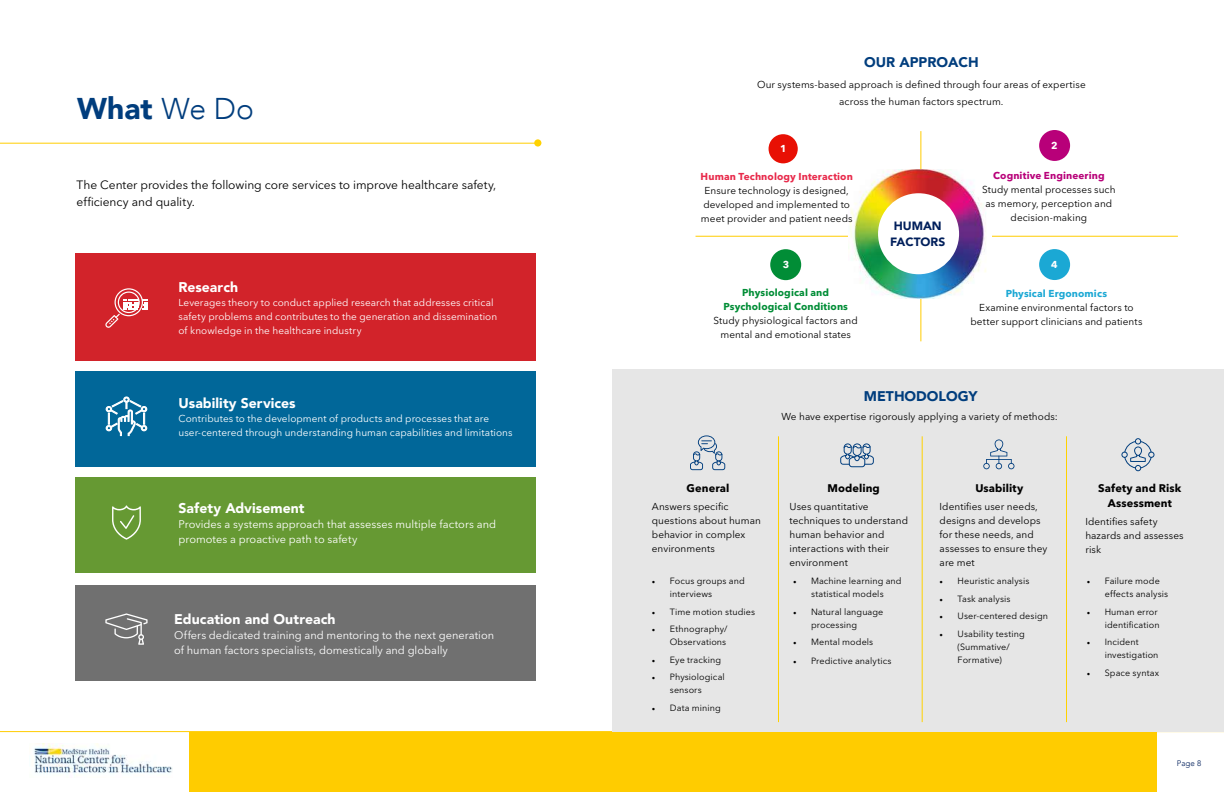
<style>
.page{position:relative;width:1224px;height:792px;background:#fff}
.page>*{position:absolute;margin:0;border:0;box-sizing:border-box;transform-origin:0 0}
.t1{font:900 30px "Avenir";color:#003d7d}
.t2{font:900 14px "Avenir LT Std";letter-spacing:.005em;color:#fff}
.t3{font:900 14px "Avenir";color:#003d7d}
.t4{font:12px/17px "Avenir Next LT Pro";letter-spacing:-.005em;color:#000}
.t5{font:900 12px/16px "Avenir";color:#001f5b}
.t6{font:11px/15px "Avenir Next LT Pro";color:#fff}
.t7{font:700 11px/15px "Avenir Next LT Pro";letter-spacing:.01em;color:#000;text-align:center}
.t8{font:10px/14px "Avenir Next LT Pro";letter-spacing:.005em;color:#000;text-align:center}
.t9{font:10px/14px "Avenir Next LT Pro";letter-spacing:.005em;color:#fff}
.t10{font:700 10px/14px "Avenir Next LT Pro";letter-spacing:.01em;color:#018d36;text-align:center}
.t11{font:700 10px "Avenir Next LT Pro";letter-spacing:.01em;color:#e82a4b}
.t12{font:700 10px "Avenir Next LT Pro";letter-spacing:.01em;color:#b80079}
.t13{font:700 10px "Avenir Next LT Pro";letter-spacing:.01em;color:#1ba8d4}
.t14{font:700 10px "Avenir Next LT Pro";color:#fff}
.t15{font:9px/13px "Avenir Next LT Pro";letter-spacing:.01em;color:#000}
.t16{font:300 8px "Avenir";color:#001f5b}
.s1{font-weight:300}
.s2{font-family:"Minion Pro"}
</style>
<div class="page">
<img style="left:34px;top:743px;width:138px;height:32px">
<hr style="left:0;top:731px;width:1224px;height:1px;background:#fc0">
<hr style="left:920px;top:131px;width:1px;height:210px;background:#fc0">
<hr style="left:696px;top:236px;width:482px;height:1px;background:#fc0">
<img style="left:848px;top:169px;width:144px;height:129px">
<div style="left:75px;top:254px;width:461px;height:107px;background:#d2232a"></div>
<div style="left:75px;top:371px;width:461px;height:95px;background:#016799"></div>
<div style="left:75px;top:478px;width:461px;height:95px;background:#693"></div>
<div style="left:75px;top:586px;width:461px;height:95px;background:#707070"></div>
<div style="left:612px;top:369px;width:612px;height:362px;background:#e6e6e6"></div>
<div style="left:770px;top:249px;width:31px;height:31px;background:#018d36;border-radius:50%"></div>
<div style="left:1039px;top:130px;width:31px;height:31px;background:#b80079;border-radius:50%"></div>
<div style="left:1039px;top:249px;width:31px;height:31px;background:#1ba8d4;border-radius:50%"></div>
<hr style="left:778px;top:436px;width:1px;height:286px;background:#ffd200">
<hr style="left:922px;top:436px;width:1px;height:286px;background:#ffd200">
<hr style="left:1066px;top:436px;width:1px;height:286px;background:#ffd200">
<svg style="left:105px;top:396px;width:42px;height:40px"></svg>
<svg style="left:105px;top:613px;width:43px;height:32px"></svg>
<svg style="left:112px;top:505px;width:29px;height:35px"></svg>
<svg style="left:105px;top:288px;width:43px;height:40px"></svg>
<hr style="left:0;top:143px;width:536px;height:1px;background:#ffce00">
<div style="left:534px;top:139px;width:7px;height:8px;background:#ffd200;border-radius:50%"></div>
<div style="left:189px;top:732px;width:967px;height:60px;background:#fc0"></div>
<div style="left:878px;top:193px;width:81px;height:81px;background:#fff;border-radius:50%"></div>
<div style="left:769px;top:134px;width:29px;height:29px;background:#e81004;border-radius:50%"></div>
<svg style="left:983px;top:439px;width:31px;height:30px"></svg>
<svg style="left:840px;top:443px;width:34px;height:24px"></svg>
<svg style="left:1121px;top:438px;width:34px;height:33px"></svg>
<svg style="left:690px;top:435px;width:35px;height:35px"></svg>
<h1 class="t1" style="left:77px;top:83px;width:178px">What <span class="s1">We Do</span></h1>
<p class="t4" style="left:77px;top:176px;width:421px">The Center provides the following core services to improve healthcare safety, efficiency and quality.</p>
<h2 class="t2" style="left:179px;top:279px;width:61px">Research</h2>
<p class="t9" style="left:179px;top:296px;width:320px">Leverages theory to conduct applied research that addresses critical safety problems and contributes to the generation and dissemination of knowledge in the healthcare industry</p>
<h2 class="t2" style="left:179px;top:394px;width:119px">Usability Services</h2>
<p class="t9" style="left:179px;top:411px;width:336px">Contributes to the development of products and processes that are user-centered through understanding human capabilities and limitations</p>
<h2 class="t2" style="left:179px;top:499px;width:127px">Safety Advisement</h2>
<p class="t6" style="left:179px;top:516px;width:319px">Provides a systems approach that assesses multiple factors and promotes a proactive path to safety</p>
<h2 class="t2" style="left:174px;top:610px;width:163px">Education and Outreach</h2>
<p class="t6" style="left:174px;top:627px;width:321px">Offers dedicated training and mentoring to the next generation of human factors specialists, domestically and globally</p>
<h2 class="t3" style="left:864px;top:51px;width:116px">OUR APPROACH</h2>
<p class="t8" style="left:757px;top:76px;width:330px;line-height:17px">Our systems-based approach is defined through four areas of expertise across the human factors spectrum.</p>
<p class="t14" style="left:780px;top:142px;width:8px">1</p>
<p class="t14" style="left:1051px;top:139px;width:8px">2</p>
<p class="t11" style="left:701px;top:170px;width:154px">Human Technology Interaction</p>
<p class="t8" style="left:701px;top:184px;width:153px">Ensure technology is designed, developed and implemented to meet provider and patient needs</p>
<p class="t5" style="left:890px;top:218px;width:57px">HUMAN<br>FACTORS</p>
<p class="t12" style="left:993px;top:169px;width:113px">Cognitive Engineering</p>
<p class="t8" style="left:982px;top:183px;width:135px">Study mental processes such as memory, perception and decision-making</p>
<p class="t14" style="left:783px;top:259px;width:8px">3</p>
<p class="t14" style="left:1051px;top:259px;width:8px">4</p>
<p class="t10" style="left:723px;top:285px;width:126px">Physiological and<br>Psychological Conditions</p>
<p class="t8" style="left:714px;top:313px;width:146px">Study physiological factors and mental and emotional states</p>
<p class="t13" style="left:1006px;top:287px;width:103px">Physical Ergonomics</p>
<p class="t8" style="left:970px;top:300px;width:173px">Examine environmental factors to better support clinicians and patients</p>
<h2 class="t3" style="left:864px;top:384px;width:115px">METHODOLOGY</h2>
<p class="t8" style="left:781px;top:410px;width:278px">We have expertise rigorously applying a variety of methods:</p>
<p class="t7" style="left:687px;top:480px;width:44px">General</p>
<p class="t8" style="left:652px;top:499px;width:110px;text-align:left">Answers specific questions about human behavior in complex environments</p>
<p class="t15" style="left:670px;top:575px;width:76px;text-indent:-18px"><span class="s2">•</span> Focus groups and interviews</p>
<p class="t15" style="left:652px;top:605px;width:105px"><span class="s2">•</span> Time motion studies</p>
<p class="t15" style="left:652px;top:623px;width:77px;text-align:right"><span class="s2">•</span> Ethnography/<br>Observations</p>
<p class="t15" style="left:652px;top:653px;width:71px"><span class="s2">•</span> Eye tracking</p>
<p class="t15" style="left:652px;top:671px;width:75px;text-align:center"><span class="s2">•</span> Physiological sensors</p>
<p class="t15" style="left:652px;top:701px;width:70px"><span class="s2">•</span> Data mining</p>
<p class="t7" style="left:827px;top:480px;width:54px">Modeling</p>
<p class="t8" style="left:790px;top:499px;width:120px;text-align:left">Uses quantitative techniques to understand human behavior and interactions with their environment</p>
<p class="t15" style="left:793px;top:575px;width:110px;text-align:center"><span class="s2">•</span> Machine learning and statistical models</p>
<p class="t15" style="left:811px;top:605px;width:74px;text-indent:-18px"><span class="s2">•</span> Natural language processing</p>
<p class="t15" style="left:793px;top:636px;width:82px"><span class="s2">•</span> Mental models</p>
<p class="t15" style="left:793px;top:654px;width:100px"><span class="s2">•</span> Predictive analytics</p>
<p class="t7" style="left:975px;top:480px;width:49px">Usability</p>
<p class="t8" style="left:940px;top:499px;width:109px;text-align:left">Identifies user needs, designs and develops for these needs, and assesses to ensure they are met</p>
<p class="t15" style="left:940px;top:575px;width:91px"><span class="s2">•</span> Heuristic analysis</p>
<p class="t15" style="left:940px;top:592px;width:72px"><span class="s2">•</span> Task analysis</p>
<p class="t15" style="left:940px;top:610px;width:110px"><span class="s2">•</span> User-centered design</p>
<p class="t15" style="left:940px;top:627px;width:87px;text-align:center"><span class="s2">•</span> Usability testing (Summative/<br>Formative)</p>
<p class="t7" style="left:1098px;top:480px;width:84px">Safety and Risk<br>Assessment</p>
<p class="t8" style="left:1085px;top:514px;width:100px;text-align:left">Identifies safety hazards and assesses risk</p>
<p class="t15" style="left:1105px;top:575px;width:65px;text-indent:-18px"><span class="s2">•</span> Failure mode effects analysis</p>
<p class="t15" style="left:1087px;top:605px;width:74px;text-align:right"><span class="s2">•</span> Human error identification</p>
<p class="t15" style="left:1105px;top:636px;width:55px;text-indent:-18px"><span class="s2">•</span> Incident investigation</p>
<p class="t15" style="left:1087px;top:666px;width:74px"><span class="s2">•</span> Space syntax</p>
<p class="t16" style="left:1177px;top:759px;width:26px">Page 8</p>
</div>
